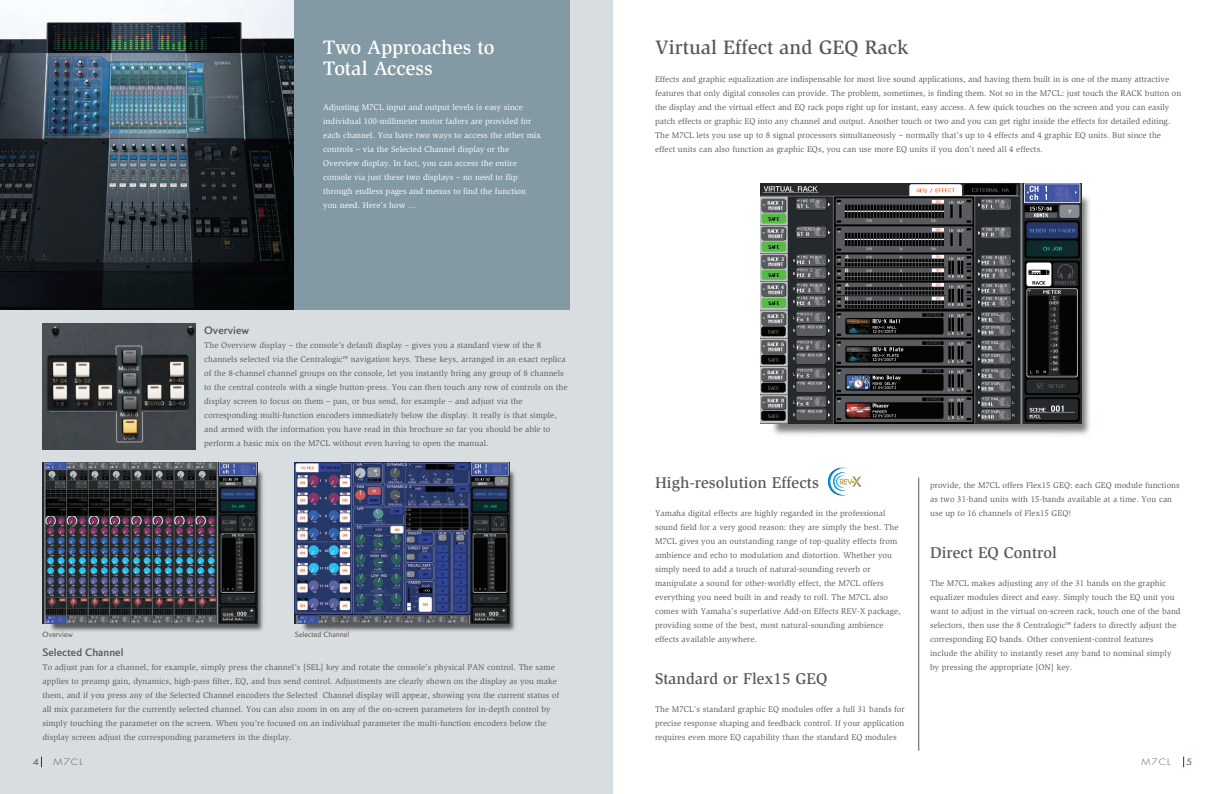
<style>
.page{position:relative;width:1225px;height:794px;background:#fff}
.page>*{position:absolute;margin:0;border:0;box-sizing:border-box;transform-origin:0 0}
.t1{font:500 20px/21px "Slimbach";letter-spacing:.005em;color:#fff}
.t2{font:500 20px "Slimbach";letter-spacing:.005em;color:#57585a}
.t3{font:500 16px "Slimbach";letter-spacing:.005em;color:#57585a}
.t4{font:700 10px "Mylius Sans";letter-spacing:.005em;color:#57585a}
.t5{font:8.5px/14px "Slimbach";letter-spacing:.005em;color:#57585a}
.t6{font:8.5px/14px "Slimbach";letter-spacing:.005em;color:#fff}
.t7{font:300 8.5px "Futura";letter-spacing:.11em;color:#57585a;scale:1.18 1}
.t8{font:8.5px "Futura";color:#57585a;scale:1.18 1}
.t9{font:7px "Mylius Sans";letter-spacing:.005em;color:#57585a}
</style>
<div class="page">
<div style="left:0;top:0;width:612px;height:794px;background:#d8dde0"></div>
<img style="left:0;top:0;width:295px;height:310px">
<div style="left:295px;top:0;width:275px;height:310px;background:#839aa4"></div>
<img style="left:43px;top:463px;width:220px;height:169px">
<img style="left:43px;top:462px;width:214px;height:161px">
<img style="left:296px;top:463px;width:219px;height:169px">
<img style="left:295px;top:462px;width:214px;height:161px">
<img style="left:773px;top:184px;width:317px;height:251px">
<img style="left:761px;top:183px;width:320px;height:241px">
<svg style="left:828px;top:467px;width:33px;height:29px"></svg>
<hr style="left:918px;top:477px;width:1px;height:273px;background:#57585a">
<img style="left:43px;top:323px;width:153px;height:127px">
<h1 class="t1" style="left:323px;top:38px;width:173px">Two Approaches to<br>Total Access</h1>
<p class="t6" style="left:323px;top:101px;width:219px">Adjusting M7CL input and output levels is easy since individual 100-millimeter motor faders are provided for each channel. You have two ways to access the other mix controls – via the Selected Channel display or the Overview display. In fact, you can access the entire console via just these two displays – no need to flip through endless pages and menus to find the function you need. Here’s how …</p>
<p class="t4" style="left:204px;top:327px;width:47px">Overview</p>
<p class="t5" style="left:204px;top:339px;width:365px">The Overview display – the console’s default display – gives you a standard view of the 8 channels selected via the Centralogic™ navigation keys. These keys, arranged in an exact replica of the 8-channel channel groups on the console, let you instantly bring any group of 8 channels to the central controls with a single button-press. You can then touch any row of controls on the display screen to focus on them – pan, or bus send, for example – and adjust via the corresponding multi-function encoders immediately below the display. It really is that simple, and armed with the information you have read in this brochure so far you should be able to perform a basic mix on the M7CL without even having to open the manual.</p>
<p class="t9" style="left:43px;top:631px;width:32px">Overview</p>
<p class="t9" style="left:295px;top:631px;width:56px">Selected Channel</p>
<p class="t4" style="left:43px;top:649px;width:82px">Selected Channel</p>
<p class="t5" style="left:43px;top:661px;width:518px">To adjust pan for a channel, for example, simply press the channel’s [SEL] key and rotate the console’s physical PAN control. The same applies to preamp gain, dynamics, high-pass filter, EQ, and bus send control. Adjustments are clearly shown on the display as you make them, and if you press any of the Selected Channel encoders the Selected Channel display will appear, showing you the current status of all mix parameters for the currently selected channel. You can also zoom in on any of the on-screen parameters for in-depth control by simply touching the parameter on the screen. When you’re focused on an individual parameter the multi-function encoders below the display screen adjust the corresponding parameters in the display.</p>
<h1 class="t2" style="left:655px;top:39px;width:255px">Virtual Effect and GEQ Rack</h1>
<p class="t5" style="left:655px;top:73px;width:528px">Effects and graphic equalization are indispensable for most live sound applications, and having them built in is one of the many attractive features that only digital consoles can provide. The problem, sometimes, is finding them. Not so in the M7CL: just touch the RACK button on the display and the virtual effect and EQ rack pops right up for instant, easy access. A few quick touches on the screen and you can easily patch effects or graphic EQ into any channel and output. Another touch or two and you can get right inside the effects for detailed editing.<br>The M7CL lets you use up to 8 signal processors simultaneously – normally that’s up to 4 effects and 4 graphic EQ units. But since the effect units can also function as graphic EQs, you can use more EQ units if you don’t need all 4 effects.</p>
<h2 class="t3" style="left:655px;top:476px;width:165px">High-resolution Effects</h2>
<p class="t5" style="left:655px;top:507px;width:247px">Yamaha digital effects are highly regarded in the professional sound field for a very good reason: they are simply the best. The M7CL gives you an outstanding range of top-quality effects from ambience and echo to modulation and distortion. Whether you simply need to add a touch of natural-sounding reverb or manipulate a sound for other-worldly effect, the M7CL offers everything you need built in and ready to roll. The M7CL also comes with Yamaha’s superlative Add-on Effects REV-X package, providing some of the best, most natural-sounding ambience effects available anywhere.</p>
<h2 class="t3" style="left:655px;top:672px;width:174px">Standard or Flex15 GEQ</h2>
<p class="t5" style="left:655px;top:703px;width:251px;text-align:justify">The M7CL’s standard graphic EQ modules offer a full 31 bands for precise response shaping and feedback control. If your application requires even more EQ capability than the standard EQ modules</p>
<p class="t5" style="left:930px;top:479px;width:251px">provide, the M7CL offers Flex15 GEQ: each GEQ module functions as two 31-band units with 15-bands available at a time. You can use up to 16 channels of Flex15 GEQ!</p>
<h2 class="t3" style="left:930px;top:546px;width:128px">Direct EQ Control</h2>
<p class="t5" style="left:930px;top:577px;width:252px">The M7CL makes adjusting any of the 31 bands on the graphic equalizer modules direct and easy. Simply touch the EQ unit you want to adjust in the virtual on-screen rack, touch one of the band selectors, then use the 8 Centralogic™ faders to directly adjust the corresponding EQ bands. Other convenient-control features include the ability to instantly reset any band to nominal simply by pressing the appropriate [ON] key.</p>
<p class="t8" style="left:33px;top:758px;width:7px">4</p>
<p class="t7" style="left:54px;top:758px;width:26px">M7CL</p>
<p class="t7" style="left:1141px;top:758px;width:26px">M7CL</p>
<p class="t8" style="left:1186px;top:758px;width:7px">5</p>
</div>
